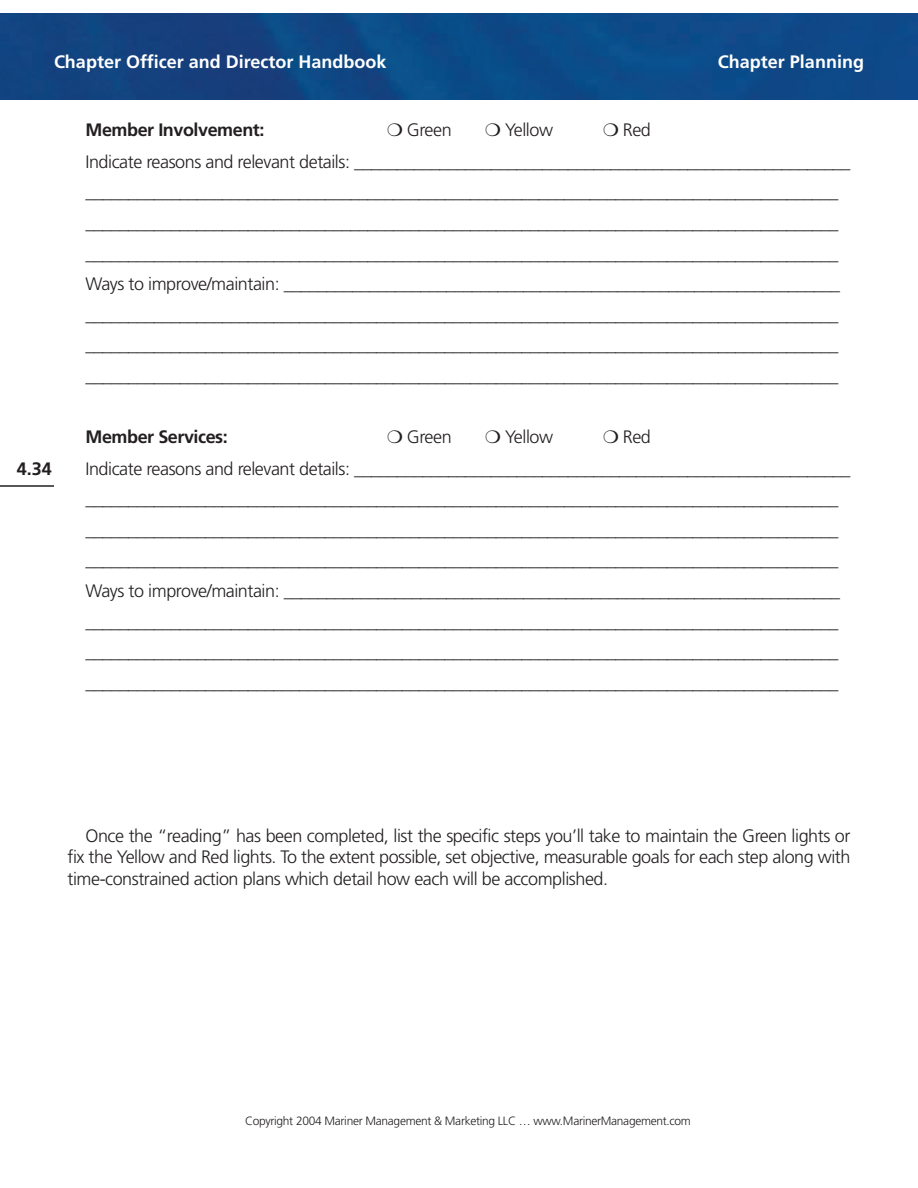
<style>
.page{position:relative;width:918px;height:1188px;background:#fff}
.page>*{position:absolute;margin:0;border:0;box-sizing:border-box;transform-origin:0 0}
.t1{font:300 18px/30.8px "Frutiger";letter-spacing:-.025em;color:#231f20}
.t2{font:700 18px "Frutiger";color:#fff}
.t3{font:700 18px "Frutiger";letter-spacing:-.025em;color:#231f20}
.t4{font:300 12px "Frutiger";letter-spacing:-.025em;color:#231f20}
</style>
<div class="page">
<img style="left:0;top:14px;width:918px;height:85px">
<hr style="left:0;top:485px;width:54px;height:2px;background:#231f20">
<p class="t2" style="left:54px;top:55px;width:334px">Chapter Officer and Director Handbook</p>
<p class="t2" style="left:718px;top:55px;width:148px">Chapter Planning</p>
<p class="t3" style="left:17px;top:461px;width:37px">4.34</p>
<p class="t1" style="left:86px;top:116px;width:767px;text-indent:537px">Red<br>Indicate reasons and relevant details: __________________________________________________________ ________________________________________________________________________________________ ________________________________________________________________________________________ ________________________________________________________________________________________ Ways to improve/maintain: _________________________________________________________________ ________________________________________________________________________________________ ________________________________________________________________________________________ ________________________________________________________________________________________</p>
<p class="t3" style="left:86px;top:122px;width:180px">Member Involvement:</p>
<p class="t1" style="left:407px;top:116px;width:46px">Green</p>
<p class="t1" style="left:505px;top:116px;width:50px">Yellow</p>
<p class="t1" style="left:86px;top:423px;width:767px;text-indent:537px">Red<br>Indicate reasons and relevant details: __________________________________________________________ ________________________________________________________________________________________ ________________________________________________________________________________________ ________________________________________________________________________________________ Ways to improve/maintain: _________________________________________________________________ ________________________________________________________________________________________ ________________________________________________________________________________________ ________________________________________________________________________________________</p>
<p class="t3" style="left:86px;top:430px;width:144px">Member Services:</p>
<p class="t1" style="left:407px;top:423px;width:46px">Green</p>
<p class="t1" style="left:505px;top:423px;width:50px">Yellow</p>
<p class="t1" style="left:67px;top:826px;width:785px;line-height:21.6px;text-align:justify;text-indent:18px">Once the “reading” has been completed, list the specific steps you’ll take to maintain the Green lights or fix the Yellow and Red lights. To the extent possible, set objective, measurable goals for each step along with time-constrained action plans which detail how each will be accomplished.</p>
<p class="t4" style="left:245px;top:1116px;width:447px">Copyright 2004 Mariner Management &amp; Marketing LLC … www.MarinerManagement.com</p>
</div>
